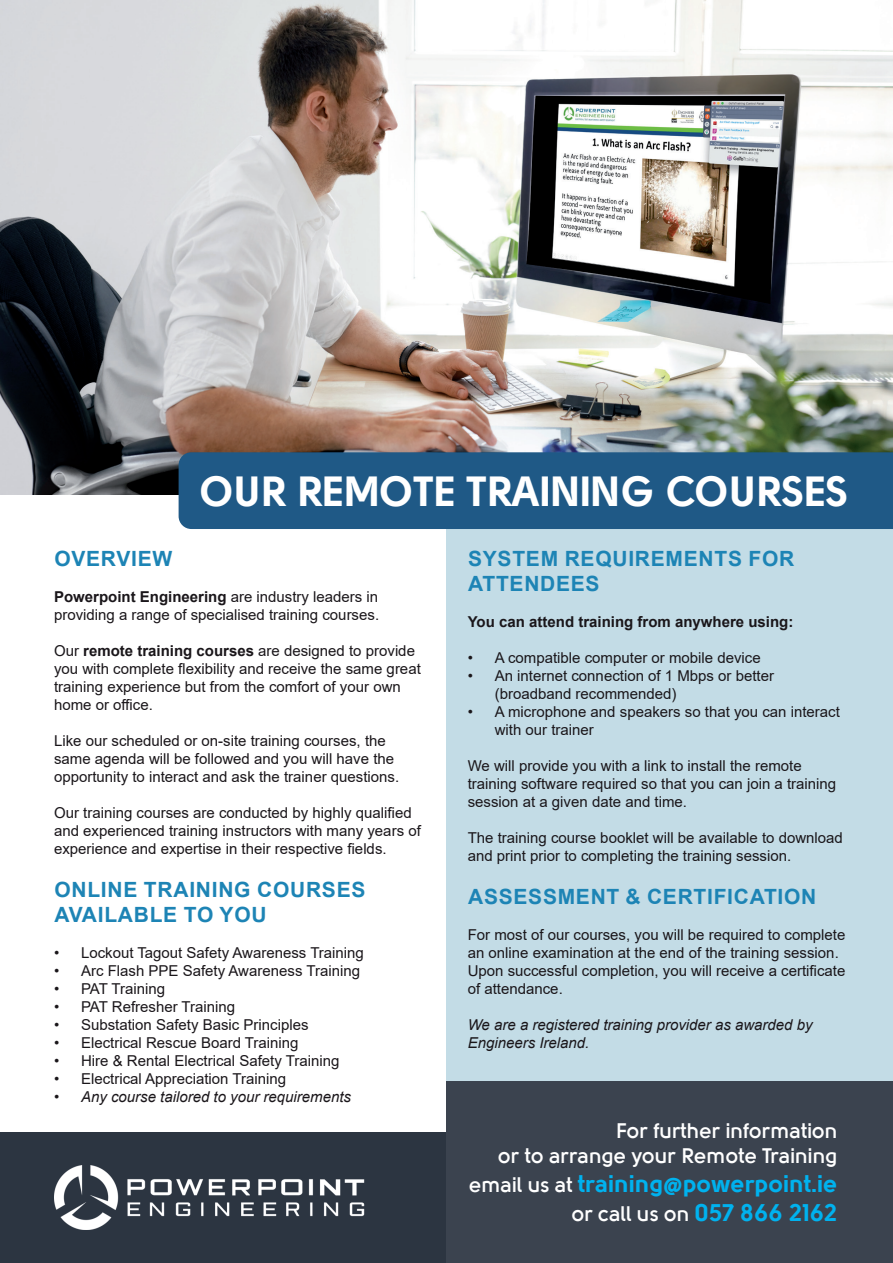
<style>
.page{position:relative;width:893px;height:1263px;background:#fff}
.page>*{position:absolute;margin:0;border:0;box-sizing:border-box;transform-origin:0 0}
.Heading{font:800 42px "Solomon";color:#fff}
.Footer_Text{font:800 24px "Solomon";color:#00b2ef}
.Text_Heading{font:700 21px/25.2px "Arial";letter-spacing:.035em;color:#1d84b5}
.Footer_Text-2{font:700 21px "Solomon";color:#fff}
.Text{font:15px/18px "Arial";color:#1a161a}
.Text-2{font:italic 15px/18px "Arial";color:#1a161a}
.Text_Bold{font:700 15px "Arial";color:#1a161a}
.s1{font-weight:700}
.s2{font-weight:700;font-size:21px;color:#fff}
.s3{font-weight:800;font-size:24px;color:#00b2ef}
</style>
<div class="page">
<img style="left:0;top:0;width:893px;height:494px">
<div style="left:0;top:1132px;width:893px;height:131px;background:#2c3541"></div>
<img style="left:54px;top:1166px;width:311px;height:63px">
<div style="left:446px;top:1080px;width:447px;height:183px;background:#3b434f"></div>
<div style="left:446px;top:529px;width:447px;height:551px;background:#c3dce6"></div>
<div style="left:179px;top:452px;width:714px;height:77px;background:#1f5986"></div>
<p class="Heading" style="left:200px;top:471px;width:650px">OUR REMOTE TRAINING COURSES</p>
<p class="Text_Heading" style="left:54px;top:546px;width:119px">OVERVIEW</p>
<p class="Text" style="left:54px;top:587px;width:327px"><span class="s1">Powerpoint Engineering</span> are industry leaders in providing a range of specialised training courses.</p>
<p class="Text" style="left:54px;top:641px;width:368px">Our <span class="s1">remote training courses</span> are designed to provide you with complete flexibility and receive the same great training experience but from the comfort of your own home or office.</p>
<p class="Text" style="left:54px;top:731px;width:347px">Like our scheduled or on-site training courses, the same agenda will be followed and you will have the opportunity to interact and ask the trainer questions.</p>
<p class="Text" style="left:54px;top:803px;width:368px">Our training courses are conducted by highly qualified and experienced training instructors with many years of experience and expertise in their respective fields.</p>
<p class="Text_Heading" style="left:54px;top:877px;width:313px">ONLINE TRAINING COURSES<br>AVAILABLE TO YOU</p>
<p class="Text" style="left:54px;top:944px;width:311px">• Lockout Tagout Safety Awareness Training</p>
<p class="Text" style="left:54px;top:962px;width:308px">• Arc Flash PPE Safety Awareness Training</p>
<p class="Text" style="left:54px;top:980px;width:113px">• PAT Training</p>
<p class="Text" style="left:54px;top:998px;width:183px">• PAT Refresher Training</p>
<p class="Text" style="left:54px;top:1016px;width:256px">• Substation Safety Basic Principles</p>
<p class="Text" style="left:54px;top:1034px;width:246px">• Electrical Rescue Board Training</p>
<p class="Text" style="left:54px;top:1052px;width:287px">• Hire &amp; Rental Electrical Safety Training</p>
<p class="Text" style="left:54px;top:1070px;width:234px">• Electrical Appreciation Training</p>
<p class="Text-2" style="left:54px;top:1088px;width:299px">• Any course tailored to your requirements</p>
<p class="Text_Heading" style="left:468px;top:546px;width:328px">SYSTEM REQUIREMENTS FOR<br>ATTENDEES</p>
<p class="Text_Bold" style="left:468px;top:611px;width:327px">You can attend training from anywhere using:</p>
<p class="Text" style="left:468px;top:648px;width:294px">• A compatible computer or mobile device</p>
<p class="Text" style="left:495px;top:666px;width:281px;text-indent:-27px">• An internet connection of 1 Mbps or better (broadband recommended)</p>
<p class="Text" style="left:495px;top:702px;width:347px;text-indent:-27px">• A microphone and speakers so that you can interact with our trainer</p>
<p class="Text" style="left:468px;top:756px;width:370px">We will provide you with a link to install the remote training software required so that you can join a training session at a given date and time.</p>
<p class="Text" style="left:468px;top:828px;width:377px">The training course booklet will be available to download and print prior to completing the training session.</p>
<p class="Text_Heading" style="left:468px;top:884px;width:350px">ASSESSMENT &amp; CERTIFICATION</p>
<p class="Text" style="left:468px;top:926px;width:379px">For most of our courses, you will be required to complete an online examination at the end of the training session.<br>Upon successful completion, you will receive a certificate of attendance.</p>
<p class="Text-2" style="left:468px;top:1016px;width:346px">We are a registered training provider as awarded by<br>Engineers Ireland.</p>
<p class="Footer_Text-2" style="left:616px;top:1120px;width:223px">For further information</p>
<p class="Footer_Text-2" style="left:498px;top:1145px;width:341px">or to arrange your Remote Training</p>
<p class="Footer_Text" style="left:469px;top:1172px;width:370px"><span class="s2">email us at</span> training@powerpoint.ie</p>
<p class="Footer_Text-2" style="left:572px;top:1203px;width:267px">or call us on <span class="s3">057 866 2162</span></p>
</div>
